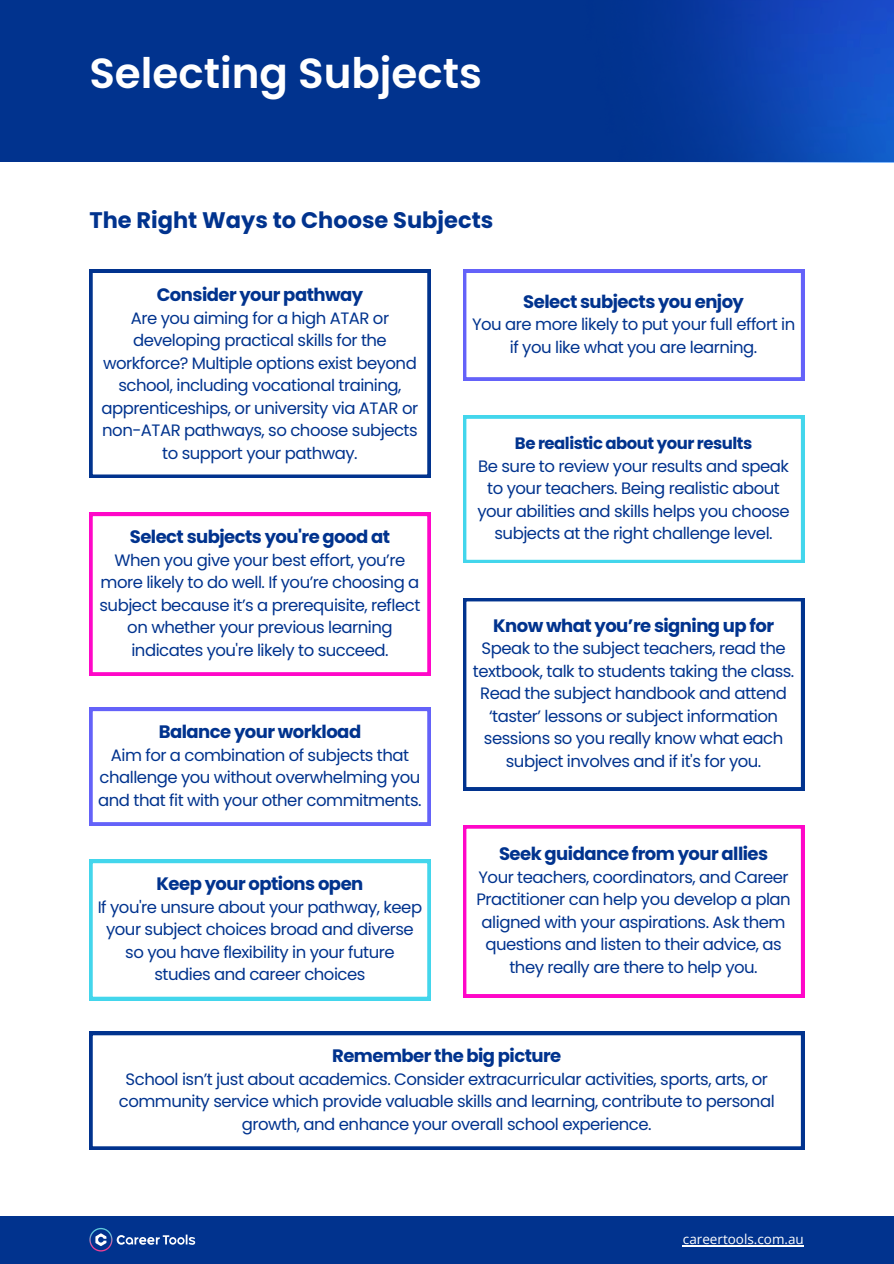
<style>
.page{position:relative;width:894px;height:1264px;background:#fff}
.page>*{position:absolute;margin:0;border:0;box-sizing:border-box;transform-origin:0 0}
.t1{font:600 42px "Poppins";color:#fff}
.t2{font:700 22.5px "Poppins";color:#01338e}
.t3{font:700 18px "Poppins";letter-spacing:-.03em;color:#01338e}
.t4{font:16.5px/22.5px "Poppins";letter-spacing:-.03em;color:#01338e;text-align:center}
.t5{font:13.5px "Open Sans";color:#fff}
.s1{font-weight:700}
</style>
<div class="page">
<div style="left:0;top:0;width:893px;height:161px;background:#01338e"></div>
<div style="left:0;top:1215px;width:893px;height:48px;background:#01338e"></div>
<svg style="left:89px;top:1227px;width:106px;height:24px"></svg>
<hr style="left:682px;top:1245px;width:121px;height:1px;background:#fff">
<svg style="left:89px;top:707px;width:341px;height:118px"></svg>
<svg style="left:89px;top:513px;width:341px;height:162px"></svg>
<svg style="left:463px;top:598px;width:341px;height:192px"></svg>
<svg style="left:89px;top:859px;width:341px;height:141px"></svg>
<svg style="left:463px;top:825px;width:341px;height:172px"></svg>
<svg style="left:463px;top:415px;width:341px;height:148px"></svg>
<svg style="left:89px;top:269px;width:341px;height:209px"></svg>
<svg style="left:463px;top:269px;width:341px;height:111px"></svg>
<svg style="left:89px;top:1031px;width:715px;height:118px"></svg>
<img style="left:559px;top:0;width:334px;height:162px">
<h1 class="t1" style="left:89px;top:44px;width:394px">Selecting Subjects</h1>
<h2 class="t2" style="left:89px;top:205px;width:405px">The Right Ways to Choose Subjects</h2>
<h3 class="t3" style="left:157px;top:282px;width:208px">Consider your pathway</h3>
<h3 class="t4" style="left:102px;top:306px;width:318px">Are you aiming for a high ATAR or developing practical skills for the workforce? Multiple options exist beyond school, including vocational training, apprenticeships, or university via ATAR or non-ATAR pathways, so choose subjects to support your pathway.</h3>
<h3 class="t3" style="left:130px;top:524px;width:262px">Select subjects you're good at</h3>
<h3 class="t4" style="left:99px;top:548px;width:322px">When you give your best effort, you’re more likely to do well. If you’re choosing a subject because it’s a prerequisite, reflect on whether your previous learning indicates you're likely to succeed.</h3>
<h3 class="t3" style="left:159px;top:719px;width:204px">Balance your workload</h3>
<h3 class="t4" style="left:98px;top:743px;width:325px">Aim for a combination of subjects that challenge you without overwhelming you and that fit with your other commitments.</h3>
<h3 class="t3" style="left:156px;top:871px;width:208px">Keep your options open</h3>
<h3 class="t4" style="left:98px;top:895px;width:326px">If you're unsure about your pathway, keep your subject choices broad and diverse so you have flexibility in your future studies and career choices</h3>
<h3 class="t3" style="left:523px;top:289px;width:222px">Select subjects you enjoy</h3>
<h3 class="t4" style="left:472px;top:313px;width:324px">You are more likely to put your full effort in if you like what you are learning.</h3>
<h3 class="t4" style="left:477px;top:432px;width:314px"><span class="s1">Be realistic about your results<br></span>Be sure to review your results and speak to your teachers. Being realistic about your abilities and skills helps you choose subjects at the right challenge level.</h3>
<h3 class="t3" style="left:493px;top:613px;width:282px">Know what you’re signing up for</h3>
<h3 class="t4" style="left:472px;top:637px;width:323px">Speak to the subject teachers, read the textbook, talk to students taking the class.<br>Read the subject handbook and attend ‘taster’ lessons or subject information sessions so you really know what each subject involves and if it's for you.</h3>
<h3 class="t3" style="left:499px;top:841px;width:270px">Seek guidance from your allies</h3>
<h3 class="t4" style="left:476px;top:865px;width:316px">Your teachers, coordinators, and Career Practitioner can help you develop a plan aligned with your aspirations. Ask them questions and listen to their advice, as they really are there to help you.</h3>
<h3 class="t3" style="left:332px;top:1043px;width:231px">Remember the big picture</h3>
<h3 class="t4" style="left:119px;top:1067px;width:657px">School isn’t just about academics. Consider extracurricular activities, sports, arts, or community service which provide valuable skills and learning, contribute to personal growth, and enhance your overall school experience.</h3>
<p class="t5" style="left:682px;top:1229px;width:122px">careertools.com.au</p>
</div>
